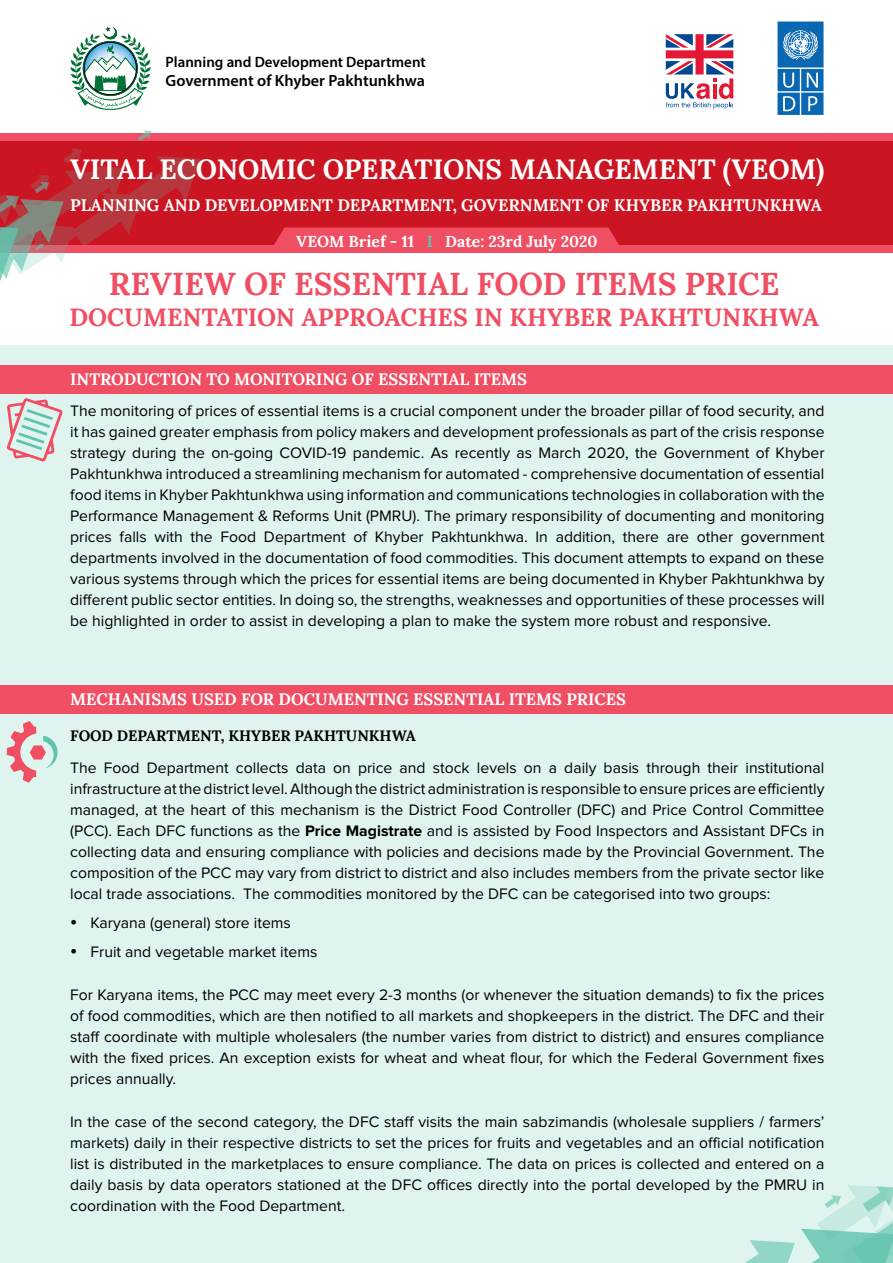
<style>
.page{position:relative;width:893px;height:1263px;background:#fff}
.page>*{position:absolute;margin:0;border:0;box-sizing:border-box;transform-origin:0 0}
.t1{font:700 31.5px "Lora";color:#f04e63}
.t2{font:700 27.75px "Lora";color:#fff}
.t3{font:700 24.75px "Lora";color:#f04e63}
.t4{font:700 16.65px "Lora";color:#fff}
.t5{font:700 16.5px "Lora";color:#fff}
.t6{font:600 16.2px "Myriad Pro";color:#000}
.t7{font:15.75px/21px "Proxima Nova";color:#000;text-align:justify}
.t8{font:700 15.75px "Lora";color:#fff}
.t9{font:700 15px "Lora";color:#000}
.t10{font:600 15px "Myriad Pro";color:#000}
.s1{color:#60c3ad}
.s2{font-weight:700}
</style>
<div class="page">
<div style="left:0;top:345px;width:893px;height:918px;background:#dff3ef"></div>
<div style="left:0;top:134px;width:893px;height:119px;background:#f04e63"></div>
<div style="left:0;top:142px;width:893px;height:103px;background:#cc1522"></div>
<div style="left:274px;top:228px;width:345px;height:17px;background:#f04e63"></div>
<svg style="left:138px;top:130px;width:14px;height:11px"></svg>
<svg style="left:0;top:149px;width:200px;height:132px"></svg>
<svg style="left:745px;top:1185px;width:148px;height:78px"></svg>
<div style="left:0;top:365px;width:893px;height:28px;background:#f04e63"></div>
<div style="left:0;top:685px;width:893px;height:29px;background:#f04e63"></div>
<svg style="left:70px;top:27px;width:81px;height:83px"></svg>
<svg style="left:666px;top:34px;width:67px;height:75px"></svg>
<svg style="left:777px;top:22px;width:46px;height:93px;background:#3f89c2"></svg>
<svg style="left:7px;top:398px;width:55px;height:64px"></svg>
<svg style="left:7px;top:721px;width:51px;height:62px"></svg>
<p class="t10" style="left:166px;top:52px;width:262px">Planning and Development Department</p>
<p class="t6" style="left:166px;top:70px;width:261px">Government of Khyber Pakhtunkhwa</p>
<h2 class="t2" style="left:70px;top:151px;width:49px">VITAL</h2>
<h2 class="t2" style="left:160px;top:151px;width:397px">ECONOMIC OPERATIONS MANA</h2>
<h2 class="t2" style="left:594px;top:151px;width:232px">GEMENT (VEOM)</h2>
<p class="t4" style="left:70px;top:194px;width:159px">PLANNING AND DEVE</p>
<p class="t4" style="left:250px;top:194px;width:24px">LOPME</p>
<p class="t4" style="left:309px;top:194px;width:177px">NT DEPARTME NT, GOVER</p>
<p class="t4" style="left:520px;top:194px;width:142px">NME NT OF KHYBER</p>
<p class="t4" style="left:687px;top:194px;width:136px">PAKHTUNKHWA</p>
<p class="t8" style="left:296px;top:231px;width:303px">VEOM BRIEF - 11 <span class="s1">I</span> DATE: 23RD JULY 2020</p>
<h1 class="t1" style="left:109px;top:263px;width:41px">REVIE</h1>
<h1 class="t1" style="left:204px;top:263px;width:296px">W OF ESSENTIAL FOOD</h1>
<h1 class="t1" style="left:575px;top:263px;width:203px">ITEMS PRICE</h1>
<h3 class="t3" style="left:69px;top:302px;width:250px">DOCUMENTATION APPRO</h3>
<h3 class="t3" style="left:385px;top:302px;width:196px">ACHES IN KHYBER</h3>
<h3 class="t3" style="left:619px;top:302px;width:202px">PAKHTUNKHWA</h3>
<p class="t5" style="left:70px;top:368px;width:79px">INTRODUCT</p>
<p class="t5" style="left:171px;top:368px;width:357px">ION TO MONITORING OF ESSENTIAL ITEMS</p>
<p class="t7" style="left:70px;top:401px;width:756px">The monitoring of prices of essential items is a crucial component under the broader pillar of food security, and it has gained greater emphasis from policy makers and development professionals as part of the crisis response strategy during the on-going COVID-19 pandemic. As recently as March 2020, the Government of Khyber Pakhtunkhwa introduced a streamlining mechanism for automated - comprehensive documentation of essential food items in Khyber Pakhtunkhwa using information and communications technologies in collaboration with the Performance Management &amp; Reforms Unit (PMRU). The primary responsibility of documenting and monitoring prices falls with the Food Department of Khyber Pakhtunkhwa. In addition, there are other government departments involved in the documentation of food commodities. This document attempts to expand on these various systems through which the prices for essential items are being documented in Khyber Pakhtunkhwa by different public sector entities. In doing so, the strengths, weaknesses and opportunities of these processes will be highlighted in order to assist in developing a plan to make the system more robust and responsive.</p>
<p class="t5" style="left:70px;top:689px;width:40px">MECHAN</p>
<p class="t5" style="left:145px;top:689px;width:481px">ISMS USED FOR DOCUMENTING ESSENTIAL ITEMS PRICES</p>
<p class="t9" style="left:70px;top:726px;width:12px">FOOD</p>
<p class="t9" style="left:117px;top:726px;width:155px">DEPARTME NT, KHYBER</p>
<p class="t9" style="left:295px;top:726px;width:123px">PAKHTUNKHWA</p>
<p class="t7" style="left:70px;top:758px;width:756px">The Food Department collects data on price and stock levels on a daily basis through their institutional infrastructure at the district level. Although the district administration is responsible to ensure prices are efficiently managed, at the heart of this mechanism is the District Food Controller (DFC) and Price Control Committee (PCC). Each DFC functions as the <span class="s2">Price Magistrate</span> and is assisted by Food Inspectors and Assistant DFCs in collecting data and ensuring compliance with policies and decisions made by the Provincial Government. The composition of the PCC may vary from district to district and also includes members from the private sector like local trade associations. The commodities monitored by the DFC can be categorised into two groups:</p>
<p class="t7" style="left:70px;top:913px;width:222px">• Karyana (general) store items</p>
<p class="t7" style="left:70px;top:942px;width:249px">• Fruit and vegetable market items</p>
<p class="t7" style="left:70px;top:984px;width:756px">For Karyana items, the PCC may meet every 2-3 months (or whenever the situation demands) to fix the prices of food commodities, which are then notified to all markets and shopkeepers in the district. The DFC and their staff coordinate with multiple wholesalers (the number varies from district to district) and ensures compliance with the fixed prices. An exception exists for wheat and wheat flour, for which the Federal Government fixes prices annually.</p>
<p class="t7" style="left:70px;top:1111px;width:756px">In the case of the second category, the DFC staff visits the main sabzimandis (wholesale suppliers / farmers’ markets) daily in their respective districts to set the prices for fruits and vegetables and an official notification list is distributed in the marketplaces to ensure compliance. The data on prices is collected and entered on a daily basis by data operators stationed at the DFC offices directly into the portal developed by the PMRU in coordination with the Food Department.</p>
</div>
